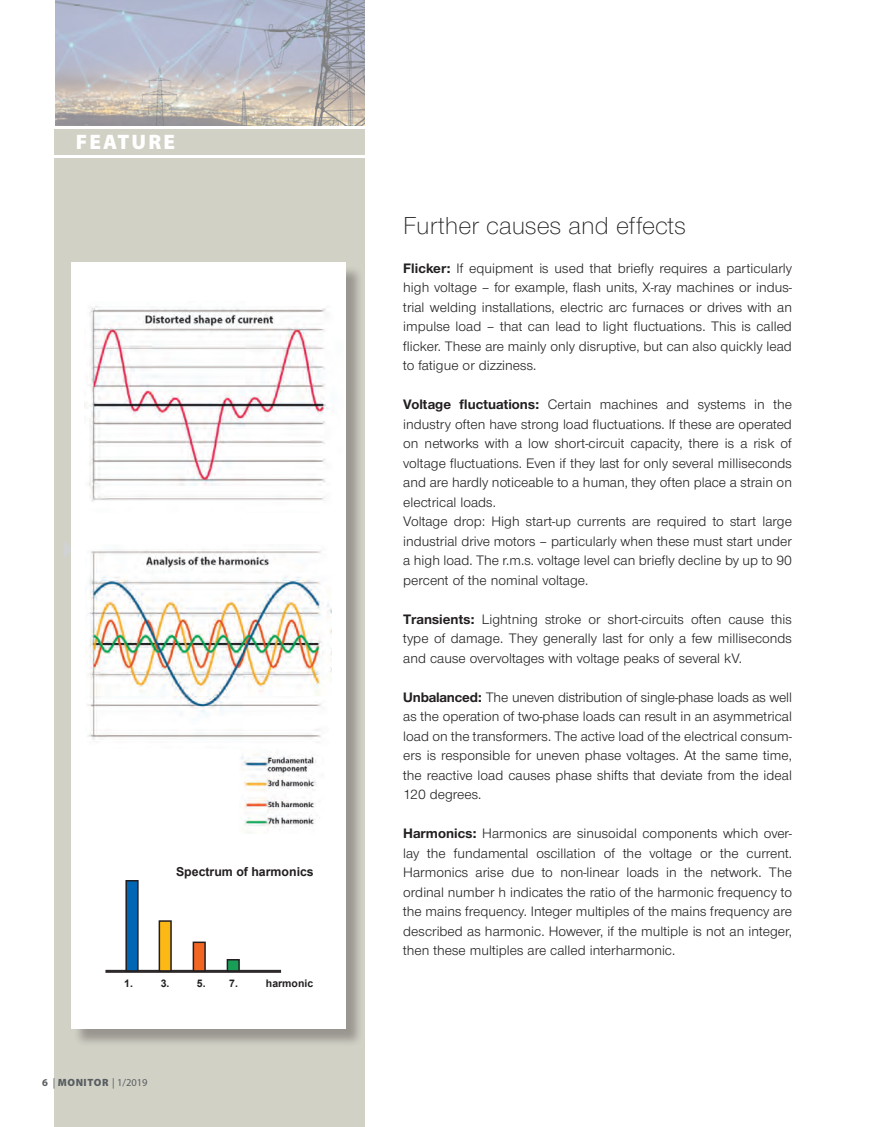
<style>
.page{position:relative;width:893px;height:1127px;background:#fff}
.page>*{position:absolute;margin:0;border:0;box-sizing:border-box;transform-origin:0 0}
.t1{font:300 25.5px "Nimbus Sans Novus T";letter-spacing:.005em;color:#231f20}
.t2{font:900 21px "Myriad Pro";letter-spacing:.1em;color:#fff}
.t3{font:14.25px/19.5px "Nimbus Sans Novus T";letter-spacing:.005em;color:#231f20;text-align:justify}
.t4{font:700 12.3px "Arial";color:#231f20}
.t5{font:10.5px "Myriad Pro";color:#575d61}
.t6{font:700 10.5px "Arial";color:#231f20}
.s1{font-weight:700}
.s2{font-weight:900}
</style>
<div class="page">
<div style="left:54px;top:158px;width:311px;height:969px;background:#d2d1c6"></div>
<svg style="left:64px;top:542px;width:7px;height:15px"></svg>
<div style="left:54px;top:129px;width:311px;height:26px;background:#d2d1c6"></div>
<img style="left:55px;top:0;width:310px;height:125px">
<div style="left:74px;top:265px;width:290px;height:782px;background:#231f20;opacity:.33"></div>
<div style="left:71px;top:263px;width:274px;height:766px;background:#fff"></div>
<img style="left:87px;top:550px;width:244px;height:190px">
<img style="left:241px;top:754px;width:76px;height:79px">
<img style="left:84px;top:306px;width:246px;height:196px">
<hr style="left:105px;top:970px;width:176px;height:3px;background:#231f20">
<div style="left:125px;top:880px;width:14px;height:91px;background:#0166b3;border:2px solid #231f20"></div>
<div style="left:159px;top:920px;width:13px;height:51px;background:#fcb814;border:2px solid #231f20"></div>
<div style="left:193px;top:941px;width:13px;height:30px;background:#f36621;border:2px solid #231f20"></div>
<div style="left:227px;top:959px;width:13px;height:12px;background:#199e57;border:2px solid #231f20"></div>
<h2 class="t2" style="left:76px;top:130px;width:101px">FEATURE</h2>
<p class="t4" style="left:176px;top:863px;width:139px">Spectrum of harmonics</p>
<p class="t6" style="left:124px;top:977px;width:10px">1.</p>
<p class="t6" style="left:161px;top:977px;width:10px">3.</p>
<p class="t6" style="left:197px;top:977px;width:43px">5. 7.</p>
<p class="t6" style="left:266px;top:977px;width:49px">harmonic</p>
<p class="t5" style="left:42px;top:1077px;width:107px"><span class="s1">6</span> | <span class="s2">MONITOR</span> | 1/2019</p>
<h1 class="t1" style="left:403px;top:210px;width:284px">Further causes and effects</h1>
<p class="t3" style="left:403px;top:258px;width:390px"><span class="s1">Flicker:</span> If equipment is used that briefly requires a particularly high voltage – for example, flash units, X-ray machines or indus&shy;trial welding installations, electric arc furnaces or drives with an impulse load – that can lead to light fluctuations. This is called flicker. These are mainly only disruptive, but can also quickly lead to fatigue or dizziness.</p>
<p class="t3" style="left:403px;top:394px;width:390px;text-align:left"><span class="s1">Voltage fluctuations:</span> Certain machines and systems in the industry often have strong load fluctuations. If these are operated on networks with a low short-circuit capacity, there is a risk of voltage fluctuations. Even if they last for only several milliseconds and are hardly noticeable to a human, they often place a strain on electrical loads.<br>Voltage drop: High start-up currents are required to start large industrial drive motors – particularly when these must start under a high load. The r.m.s. voltage level can briefly decline by up to 90 percent of the nominal voltage.</p>
<p class="t3" style="left:403px;top:609px;width:390px"><span class="s1">Transients:</span> Lightning stroke or short-circuits often cause this type of damage. They generally last for only a few milliseconds and cause overvoltages with voltage peaks of several kV.</p>
<p class="t3" style="left:403px;top:687px;width:390px"><span class="s1">Unbalanced:</span> The uneven distribution of single-phase loads as well as the operation of two-phase loads can result in an asymmetrical load on the transformers. The active load of the electrical consum&shy;ers is responsible for uneven phase voltages. At the same time, the reactive load causes phase shifts that deviate from the ideal 120 degrees.</p>
<p class="t3" style="left:403px;top:823px;width:390px"><span class="s1">Harmonics:</span> Harmonics are sinusoidal components which over&shy;lay the fundamental oscillation of the voltage or the current.<br>Harmonics arise due to non-linear loads in the network. The ordinal number h indicates the ratio of the harmonic frequency to the mains frequency. Integer multiples of the mains frequency are described as harmonic. However, if the multiple is not an integer, then these multiples are called interharmonic.</p>
</div>
